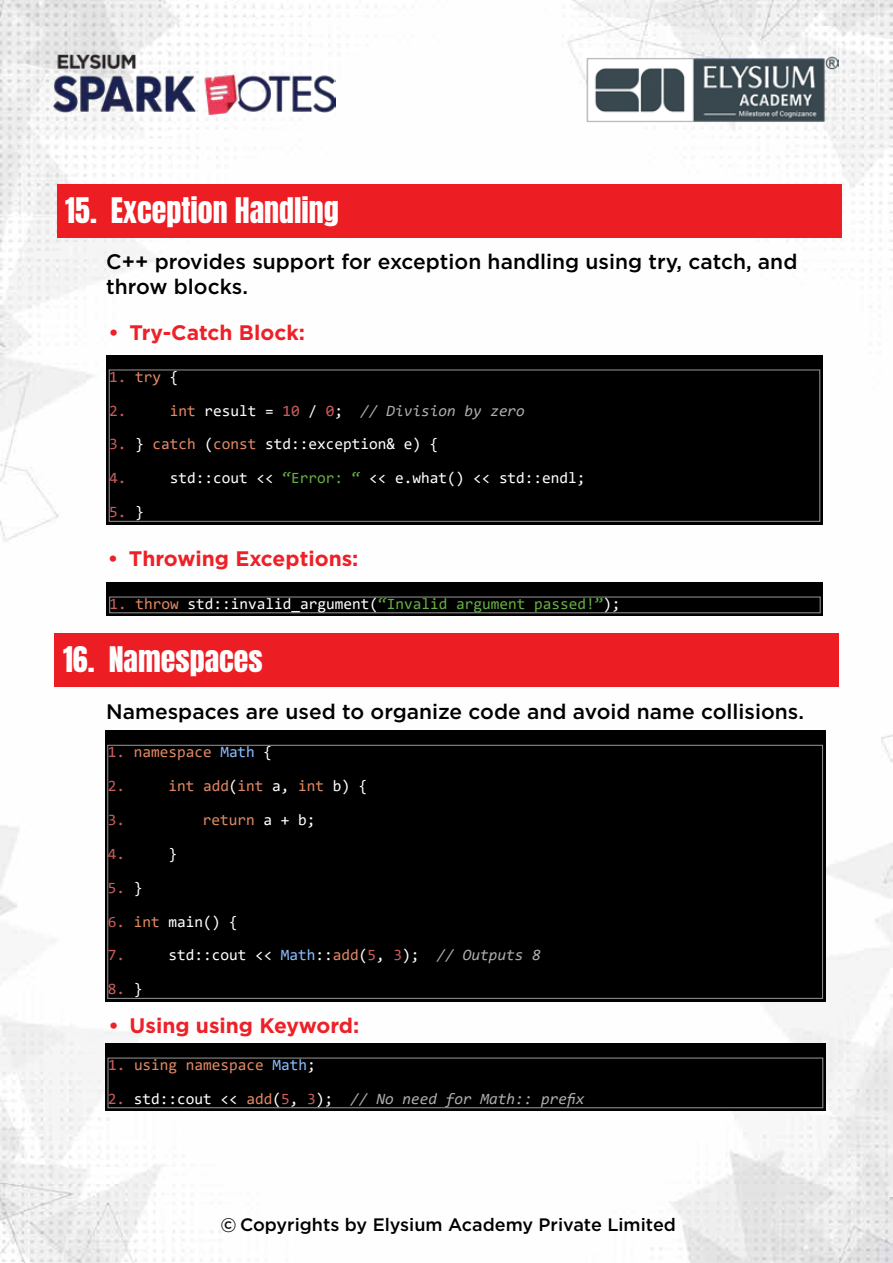
<style>
.page{position:relative;width:893px;height:1263px;background:#fff}
.page>*{position:absolute;margin:0;border:0;box-sizing:border-box;transform-origin:0 0}
.t1{font:30px "Anton";color:#fff}
.t2{font:500 21px/25.2px "Gotham";color:#000}
.t3{font:700 21px "Gotham";color:#ed2127}
.t4{font:500 18px "Gotham";color:#000}
.t5{font:15.75px/33.9px "Consolas";color:#fff}
.t6{font:italic 15.75px "Consolas";color:#aeaeae}
.t7{font:15.75px/33.9px "Consolas";color:#e28964}
.t8{font:15.75px/33.9px "Consolas";color:#cd5c5c}
.s1{color:#e28964}
.s2{color:#fff}
.s3{font-style:normal;color:#e28964}
.s4{font-style:normal;color:#fff}
.s5{font-style:normal;color:#cd5c5c}
.s6{color:#cd5c5c}
.s7{color:#65b042}
.s8{color:#89bdff}
.s9{font-style:italic;color:#aeaeae}
.s10{font-size:19.5px}
</style>
<div class="page">
<img style="left:0;top:0;width:893px;height:1263px">
<img style="left:54px;top:54px;width:281px;height:61px">
<img style="left:585px;top:54px;width:254px;height:69px">
<div style="left:106px;top:355px;width:717px;height:169px;background:#000"></div>
<div style="left:109px;top:369px;width:711px;height:153px;border:1px solid #888"></div>
<div style="left:107px;top:582px;width:716px;height:34px;background:#000"></div>
<div style="left:109px;top:596px;width:712px;height:17px;border:1px solid #888"></div>
<div style="left:105px;top:730px;width:720px;height:271px;background:#000"></div>
<div style="left:107px;top:745px;width:716px;height:254px;border:1px solid #888"></div>
<div style="left:105px;top:1043px;width:721px;height:68px;background:#000"></div>
<div style="left:107px;top:1057px;width:716px;height:51px;border:1px solid #888"></div>
<div style="left:55px;top:633px;width:784px;height:53px;background:#ed1d24"></div>
<div style="left:57px;top:185px;width:784px;height:53px;background:#ed1d24"></div>
<h1 class="t1" style="left:65px;top:196px;width:275px">15. Exception Handling</h1>
<h2 class="t2" style="left:106px;top:248px;width:693px">C++ provides support for exception handling using try, catch, and throw blocks.</h2>
<h2 class="t3" style="left:108px;top:318px;width:198px">• Try-Catch Block:</h2>
<p class="t8" style="left:109px;top:359px;width:71px">1. <span class="s1">try</span> <span class="s2">{<br></span>2.</p>
<p class="t6" style="left:170px;top:400px;width:357px"><span class="s3">int</span> <span class="s4">result =</span> <span class="s5">10</span> <span class="s4">/</span> <span class="s5">0</span><span class="s4">;</span> // Division by zero</p>
<p class="t5" style="left:109px;top:427px;width:331px"><span class="s6">3.</span> } <span class="s1">catch</span> (<span class="s1">const</span> std::exception&amp; e) {<br><span class="s6">4.</span></p>
<p class="t5" style="left:170px;top:461px;width:417px">std::cout &lt;&lt; <span class="s7">“Error: “</span> &lt;&lt; e.what() &lt;&lt; std::endl;</p>
<p class="t8" style="left:109px;top:495px;width:36px">5. <span class="s2">}</span></p>
<h2 class="t3" style="left:108px;top:545px;width:252px">• Throwing Exceptions:</h2>
<p class="t5" style="left:110px;top:586px;width:512px"><span class="s6">1.</span> <span class="s1">throw</span> std::invalid_argument(<span class="s7">“Invalid argument passed!”</span>);</p>
<h1 class="t1" style="left:63px;top:644px;width:201px">16. Namespaces</h1>
<h2 class="t2" style="left:106px;top:698px;width:699px">Namespaces are used to organize code and avoid name collisions.</h2>
<p class="t7" style="left:108px;top:734px;width:166px"><span class="s6">1.</span> namespace <span class="s8">Math</span> <span class="s2">{<br></span><span class="s6">2.</span></p>
<p class="t7" style="left:168px;top:768px;width:201px">int add<span class="s2">(</span>int <span class="s2">a,</span> int <span class="s2">b) {</span></p>
<p class="t8" style="left:108px;top:802px;width:19px">3.</p>
<p class="t7" style="left:203px;top:802px;width:114px">return <span class="s2">a + b;</span></p>
<p class="t8" style="left:108px;top:836px;width:19px">4.</p>
<p class="t5" style="left:168px;top:836px;width:10px">}</p>
<p class="t8" style="left:108px;top:870px;width:36px">5. <span class="s2">}</span></p>
<p class="t5" style="left:108px;top:904px;width:131px"><span class="s6">6.</span> <span class="s1">int</span> main() {<br><span class="s6">7.</span></p>
<p class="t5" style="left:168px;top:938px;width:374px">std::cout &lt;&lt; <span class="s8">Math</span>::<span class="s1">add</span>(<span class="s6">5</span>, <span class="s6">3</span>); <span class="s9">// Outputs 8</span></p>
<p class="t8" style="left:108px;top:972px;width:36px">8. <span class="s2">}</span></p>
<h2 class="t3" style="left:109px;top:1011px;width:252px">• Using using Keyword:</h2>
<p class="t7" style="left:108px;top:1047px;width:209px"><span class="s6">1.</span> using namespace <span class="s8">Math</span><span class="s2">;</span></p>
<p class="t6" style="left:108px;top:1088px;width:478px"><span class="s5">2.</span> <span class="s4">std::cout &lt;&lt;</span> <span class="s3">add</span><span class="s4">(</span><span class="s5">5</span><span class="s4">,</span> <span class="s5">3</span><span class="s4">);</span> // No need for Math:: prefix</p>
<p class="t4" style="left:220px;top:1213px;width:457px"><span class="s10">©</span> Copyrights by Elysium Academy Private Limited</p>
</div>
